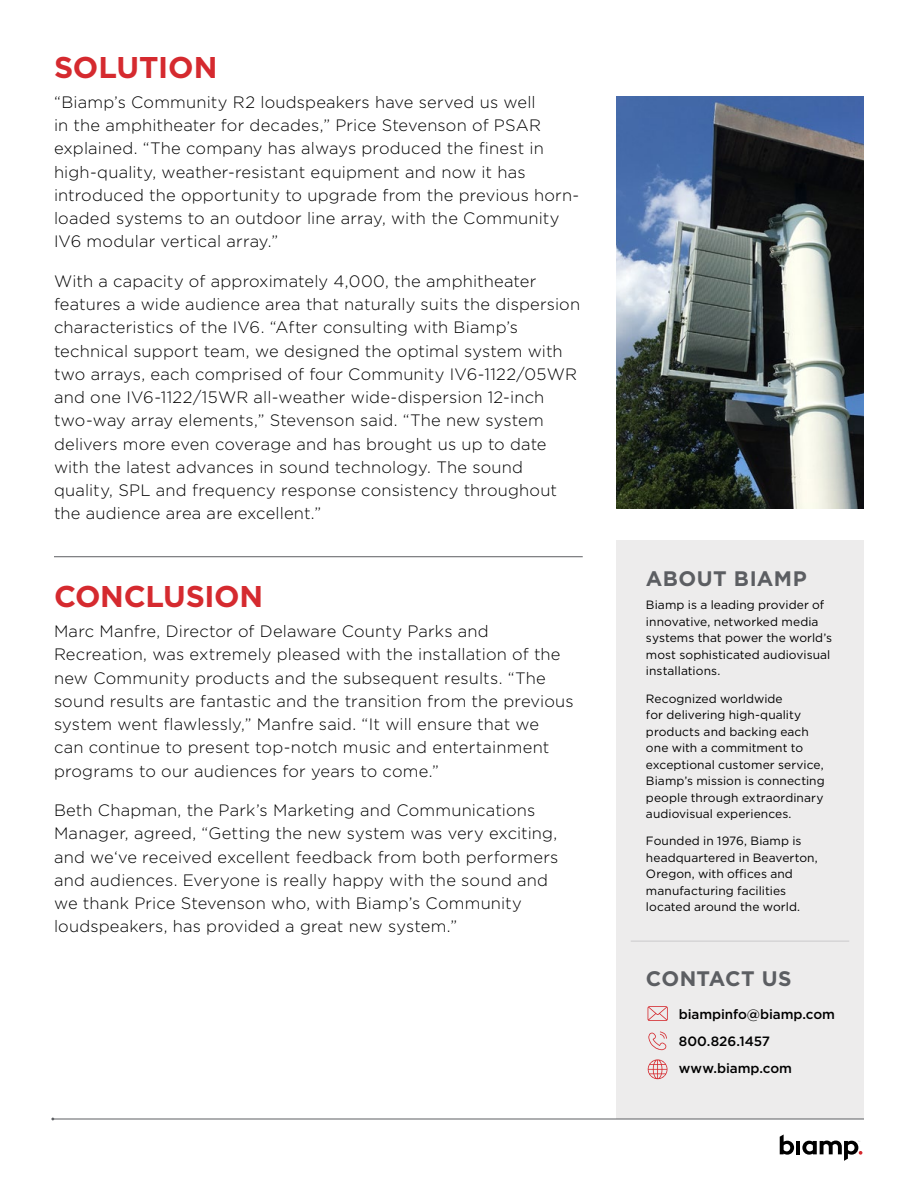
<style>
.page{position:relative;width:918px;height:1188px;background:#fff}
.page>*{position:absolute;margin:0;border:0;box-sizing:border-box;transform-origin:0 0}
.t1{font:700 30px "Gotham";letter-spacing:-.01em;color:#d52a2f}
.t2{font:700 21px "Gotham";letter-spacing:.02em;color:#5c5e62}
.t3{font:300 16.5px/23.2px "Gotham";letter-spacing:.01em;color:#000}
.t4{font:500 13.5px/27px "Gotham";letter-spacing:-.01em;color:#000}
.t5{font:12px/16.5px "Gotham";letter-spacing:.005em;color:#000}
</style>
<div class="page">
<div style="left:616px;top:541px;width:248px;height:578px;background:#edecec"></div>
<svg style="left:648px;top:1006px;width:20px;height:15px"></svg>
<svg style="left:648px;top:1032px;width:19px;height:18px"></svg>
<svg style="left:648px;top:1059px;width:19px;height:20px"></svg>
<hr style="left:631px;top:941px;width:218px;height:1px;background:#5c5e62">
<svg style="left:780px;top:1135px;width:14px;height:20px"></svg>
<hr style="left:796px;top:1141px;width:4px;height:13px;background:#000">
<svg style="left:802px;top:1141px;width:60px;height:20px"></svg>
<hr style="left:54px;top:1119px;width:810px;height:1px;background:#5c5e62">
<hr style="left:54px;top:556px;width:529px;height:1px;background:#5c5e62">
<img style="left:616px;top:96px;width:248px;height:412px">
<h1 class="t1" style="left:54px;top:47px;width:165px">SOLUTION</h1>
<p class="t3" style="left:54px;top:90px;width:527px">“Biamp’s Community R2 loudspeakers have served us well<br>in the amphitheater for decades,” Price Stevenson of PSAR explained. “The company has always produced the finest in high-quality, weather-resistant equipment and now it has introduced the opportunity to upgrade from the previous horn&shy;loaded systems to an outdoor line array, with the Community IV6 modular vertical array.”</p>
<p class="t3" style="left:54px;top:269px;width:528px">With a capacity of approximately 4,000, the amphitheater features a wide audience area that naturally suits the dispersion characteristics of the IV6. “After consulting with Biamp’s technical support team, we designed the optimal system with two arrays, each comprised of four Community IV6-1122/05WR and one IV6-1122/15WR all-weather wide-dispersion 12-inch two-way array elements,” Stevenson said. “The new system delivers more even coverage and has brought us up to date with the latest advances in sound technology. The sound quality, SPL and frequency response consistency throughout the audience area are excellent.”</p>
<h1 class="t1" style="left:54px;top:577px;width:211px">CONCLUSION</h1>
<p class="t3" style="left:54px;top:619px;width:521px">Marc Manfre, Director of Delaware County Parks and Recreation, was extremely pleased with the installation of the new Community products and the subsequent results. “The sound results are fantastic and the transition from the previous system went flawlessly,” Manfre said. “It will ensure that we<br>can continue to present top-notch music and entertainment programs to our audiences for years to come.”</p>
<p class="t3" style="left:54px;top:798px;width:506px">Beth Chapman, the Park’s Marketing and Communications Manager, agreed, “Getting the new system was very exciting, and we‘ve received excellent feedback from both performers and audiences. Everyone is really happy with the sound and we thank Price Stevenson who, with Biamp’s Community loudspeakers, has provided a great new system.”</p>
<p class="t2" style="left:646px;top:565px;width:162px">ABOUT BIAMP</p>
<p class="t5" style="left:646px;top:597px;width:188px">Biamp is a leading provider of innovative, networked media systems that power the world’s most sophisticated audiovisual installations.</p>
<p class="t5" style="left:646px;top:690px;width:180px">Recognized worldwide<br>for delivering high-quality products and backing each one with a commitment to exceptional customer service,<br>Biamp’s mission is connecting people through extraordinary audiovisual experiences.</p>
<p class="t5" style="left:646px;top:833px;width:173px">Founded in 1976, Biamp is headquartered in Beaverton,<br>Oregon, with offices and manufacturing facilities located around the world.</p>
<p class="t2" style="left:646px;top:965px;width:147px">CONTACT US</p>
<p class="t4" style="left:679px;top:1001px;width:158px">biampinfo@biamp.com<br>800.826.1457 www.biamp.com</p>
</div>
